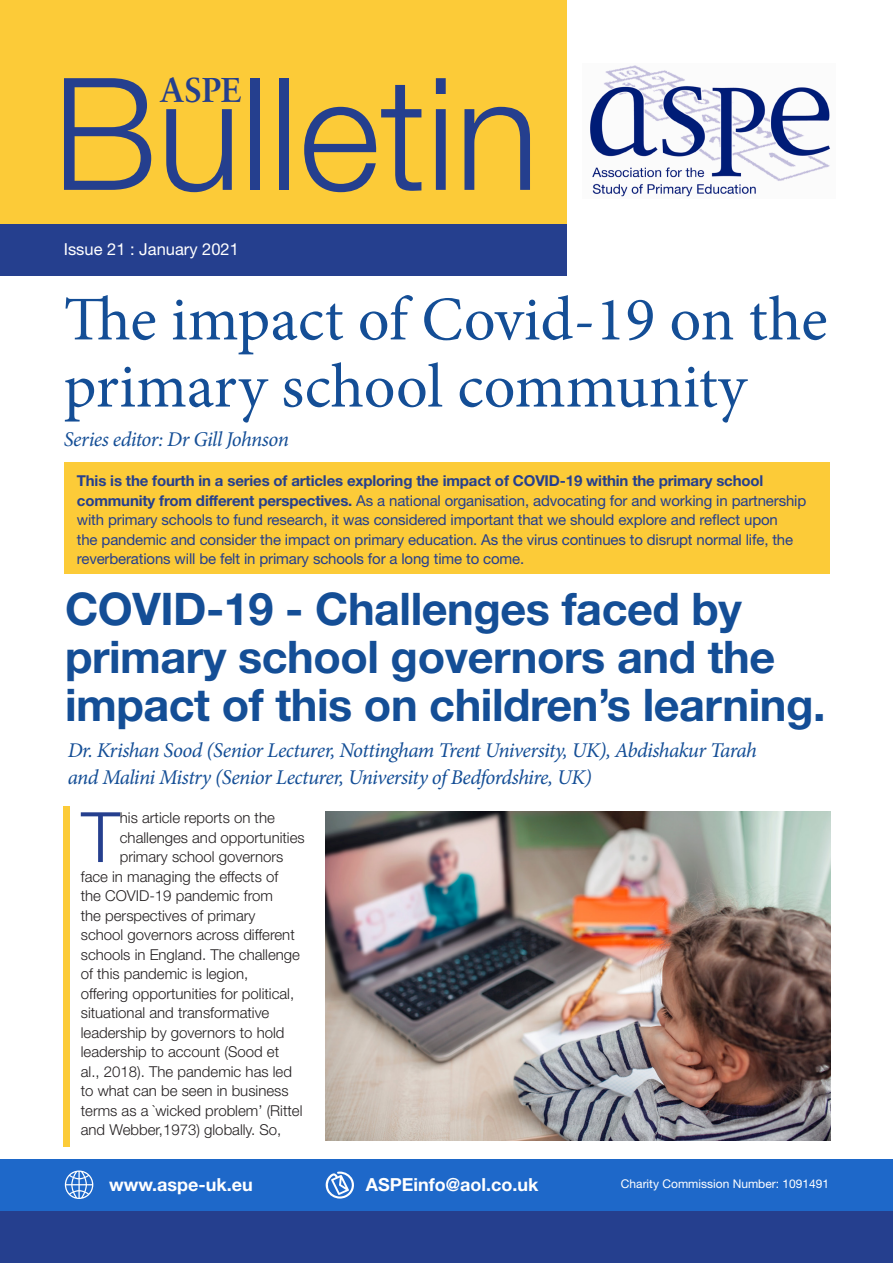
<style>
.page{position:relative;width:893px;height:1263px;background:#fff}
.page>*{position:absolute;margin:0;border:0;box-sizing:border-box;transform-origin:0 0}
.t1{font:300 156.3px "Helvetica Neue";color:#253f8e}
.body{font:300 69.6px "Helvetica Neue";color:#253f8e}
.t2{font:62.4px/67.1px "Minion Pro";color:#144e96}
.subhead1{font:700 45px/48px "Helvetica Neue";letter-spacing:-.01em;color:#144e96}
.t3{font:700 34.5px "Sabon";color:#253f8e}
.t4{font:italic 21px/27px "Minion Pro";letter-spacing:-.03em;color:#144e96}
.t5{font:700 18px "Helvetica Neue";color:#fff}
.t6{font:16.5px "Helvetica Neue";color:#fff}
.body-2{font:300 15px "Helvetica Neue";color:#231f20}
.body-3{font:15px/19.5px "Helvetica Neue";letter-spacing:-.01em;color:#253f8e}
.t7{font:12px "Helvetica Neue";color:#fff}
.s1{font-weight:700}
</style>
<div class="page">
<div style="left:0;top:1209px;width:893px;height:54px;background:#253f8e"></div>
<div style="left:0;top:1159px;width:893px;height:51px;background:#1e68c9"></div>
<div style="left:0;top:0;width:567px;height:260px;background:#fccb38"></div>
<img style="left:590px;top:65px;width:240px;height:132px">
<div style="left:0;top:224px;width:567px;height:52px;background:#253f8e"></div>
<svg style="left:65px;top:1170px;width:28px;height:29px"></svg>
<svg style="left:325px;top:1171px;width:29px;height:27px"></svg>
<div style="left:64px;top:807px;width:6px;height:340px;background:#fccb38"></div>
<div style="left:64px;top:462px;width:765px;height:112px;background:#fccb38"></div>
<img style="left:326px;top:811px;width:504px;height:329px">
<p class="t3" style="left:160px;top:69px;width:84px">ASPE</p>
<p class="t1" style="left:53px;top:39px;width:488px">Bulletin</p>
<p class="t6" style="left:64px;top:239px;width:177px">Issue 21 : January 2021</p>
<p class="t2" style="left:64px;top:286px;width:765px">The impact of Covid-19 on the primary school community</p>
<p class="t4" style="left:64px;top:425px;width:227px">Series editor: Dr Gill Johnson</p>
<p class="body-3" style="left:77px;top:471px;width:731px"><span class="s1">This is the fourth in a series of articles exploring the impact of COVID-19 within the primary school community from different perspectives.</span> As a national organisation, advocating for and working in partnership with primary schools to fund research, it was considered important that we should explore and reflect upon<br>the pandemic and consider the impact on primary education. As the virus continues to disrupt normal life, the reverberations will be felt in primary schools for a long time to come.</p>
<p class="subhead1" style="left:65px;top:583px;width:762px">COVID-19 - Challenges faced by primary school governors and the impact of this on children’s learning.</p>
<p class="t4" style="left:68px;top:737px;width:691px">Dr. Krishan Sood (Senior Lecturer, Nottingham Trent University, UK), Abdishakur Tarah and Malini Mistry (Senior Lecturer, University of Bedfordshire, UK)</p>
<p class="body" style="left:81px;top:795px;width:40px">T</p>
<p class="body-2" style="left:120px;top:808px;width:157px">his article reports on the</p>
<p class="body-2" style="left:120px;top:828px;width:186px">challenges and opportunities</p>
<p class="body-2" style="left:120px;top:847px;width:165px">primary school governors</p>
<p class="body-2" style="left:81px;top:867px;width:199px">face in managing the effects of</p>
<p class="body-2" style="left:81px;top:886px;width:194px">the COVID-19 pandemic from</p>
<p class="body-2" style="left:81px;top:906px;width:176px">the perspectives of primary</p>
<p class="body-2" style="left:81px;top:925px;width:215px">school governors across different</p>
<p class="body-2" style="left:81px;top:945px;width:221px">schools in England. The challenge</p>
<p class="body-2" style="left:81px;top:964px;width:169px">of this pandemic is legion,</p>
<p class="body-2" style="left:81px;top:984px;width:215px">offering opportunities for political,</p>
<p class="body-2" style="left:81px;top:1003px;width:190px">situational and transformative</p>
<p class="body-2" style="left:81px;top:1023px;width:205px">leadership by governors to hold</p>
<p class="body-2" style="left:81px;top:1042px;width:200px">leadership to account (Sood et</p>
<p class="body-2" style="left:81px;top:1062px;width:213px">al., 2018). The pandemic has led</p>
<p class="body-2" style="left:81px;top:1081px;width:209px">to what can be seen in business</p>
<p class="body-2" style="left:81px;top:1101px;width:223px">terms as a `wicked problem’ (Rittel</p>
<p class="body-2" style="left:81px;top:1120px;width:202px">and Webber,1973) globally. So,</p>
<p class="t5" style="left:109px;top:1173px;width:145px">www.aspe-uk.eu</p>
<p class="t5" style="left:366px;top:1173px;width:174px">ASPEinfo@aol.co.uk</p>
<p class="t7" style="left:621px;top:1177px;width:210px">Charity Commission Number: 1091491</p>
</div>
